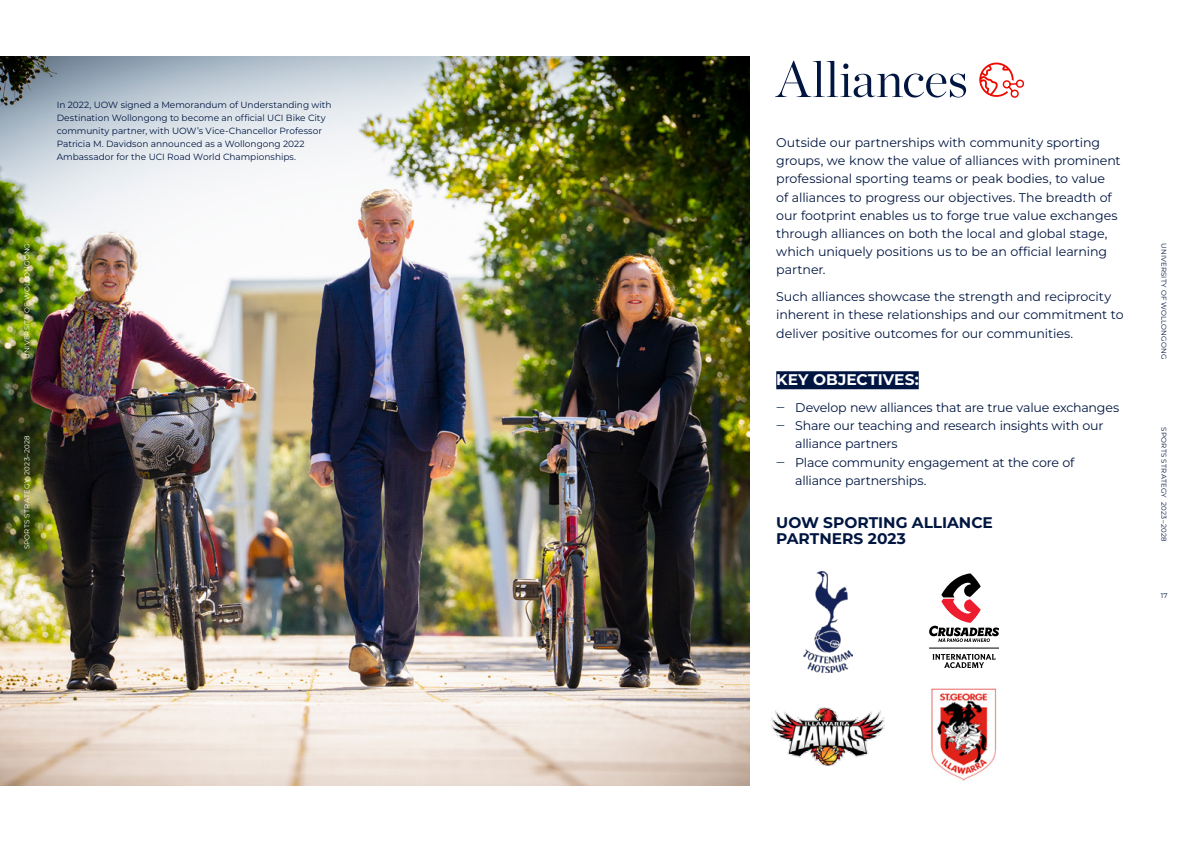
<style>
.page{position:relative;width:1191px;height:842px;background:#fff}
.page>*{position:absolute;margin:0;border:0;box-sizing:border-box;transform-origin:0 0}
.t1{font:300 50.4px "Chronicle Display";color:#001641}
.H4{font:700 15.4px/16px "Montserrat";color:#001641}
.t2{font:700 15.4px "Montserrat";color:#fff}
.t3{font:12.6px/18.2px "Montserrat";letter-spacing:-.01em;color:#001641}
.t4{font:9px/13px "Montserrat";color:#001641}
.t5{font:7px "Montserrat";letter-spacing:.03em;color:#001541}
.t6{font:7px "Montserrat";letter-spacing:.03em;color:#fff}
</style>
<div class="page">
<img style="left:0;top:57px;width:749px;height:728px">
<div style="left:776px;top:371px;width:142px;height:18px;background:#001641"></div>
<svg style="left:979px;top:63px;width:45px;height:35px"></svg>
<img style="left:803px;top:571px;width:49px;height:101px">
<img style="left:771px;top:707px;width:113px;height:59px">
<hr style="left:929px;top:648px;width:70px;height:1px;background:#000">
<svg style="left:932px;top:654px;width:63px;height:14px"></svg>
<svg style="left:929px;top:573px;width:70px;height:69px"></svg>
<img style="left:931px;top:688px;width:66px;height:93px">
<h1 class="t4" style="left:57px;top:98px;width:276px">In 2022, UOW signed a Memorandum of Understanding with Destination Wollongong to become an official UCI Bike City community partner, with UOW’s Vice-Chancellor Professor Patricia M. Davidson announced as a Wollongong 2022<br>Ambassador for the UCI Road World Championships.</h1>
<p class="t6" style="left:22px;top:359px;width:118px;rotate:-90deg">UNIVERSITY OF WOLLONGONG</p>
<p class="t6" style="left:22px;top:549px;width:115px;rotate:-90deg">SPORTS STRATEGY 2023–2028</p>
<p class="t6" style="left:23px;top:591px;width:9px">16</p>
<h1 class="t1" style="left:776px;top:41px;width:193px">Alliances</h1>
<h1 class="t3" style="left:776px;top:133px;width:346px">Outside our partnerships with community sporting groups, we know the value of alliances with prominent professional sporting teams or peak bodies, to value<br>of alliances to progress our objectives. The breadth of our footprint enables us to forge true value exchanges through alliances on both the local and global stage, which uniquely positions us to be an official learning partner.</h1>
<h1 class="t3" style="left:776px;top:287px;width:349px">Such alliances showcase the strength and reciprocity inherent in these relationships and our commitment to deliver positive outcomes for our communities.</h1>
<h2 class="t2" style="left:776px;top:369px;width:144px">KEY OBJECTIVES:</h2>
<p class="t3" style="left:776px;top:398px;width:344px">‒ Develop new alliances that are true value exchanges</p>
<p class="t3" style="left:795px;top:416px;width:310px;text-indent:-19px">‒ Share our teaching and research insights with our alliance partners</p>
<p class="t3" style="left:795px;top:453px;width:281px;text-indent:-19px">‒ Place community engagement at the core of alliance partnerships.</p>
<h2 class="H4" style="left:776px;top:514px;width:218px">UOW SPORTING ALLIANCE<br>PARTNERS 2023</h2>
<p class="t5" style="left:1168px;top:243px;width:118px;rotate:90deg">UNIVERSITY OF WOLLONGONG</p>
<p class="t5" style="left:1168px;top:427px;width:115px;rotate:90deg">SPORTS STRATEGY 2023–2028</p>
<p class="t5" style="left:1160px;top:591px;width:8px">17</p>
</div>
